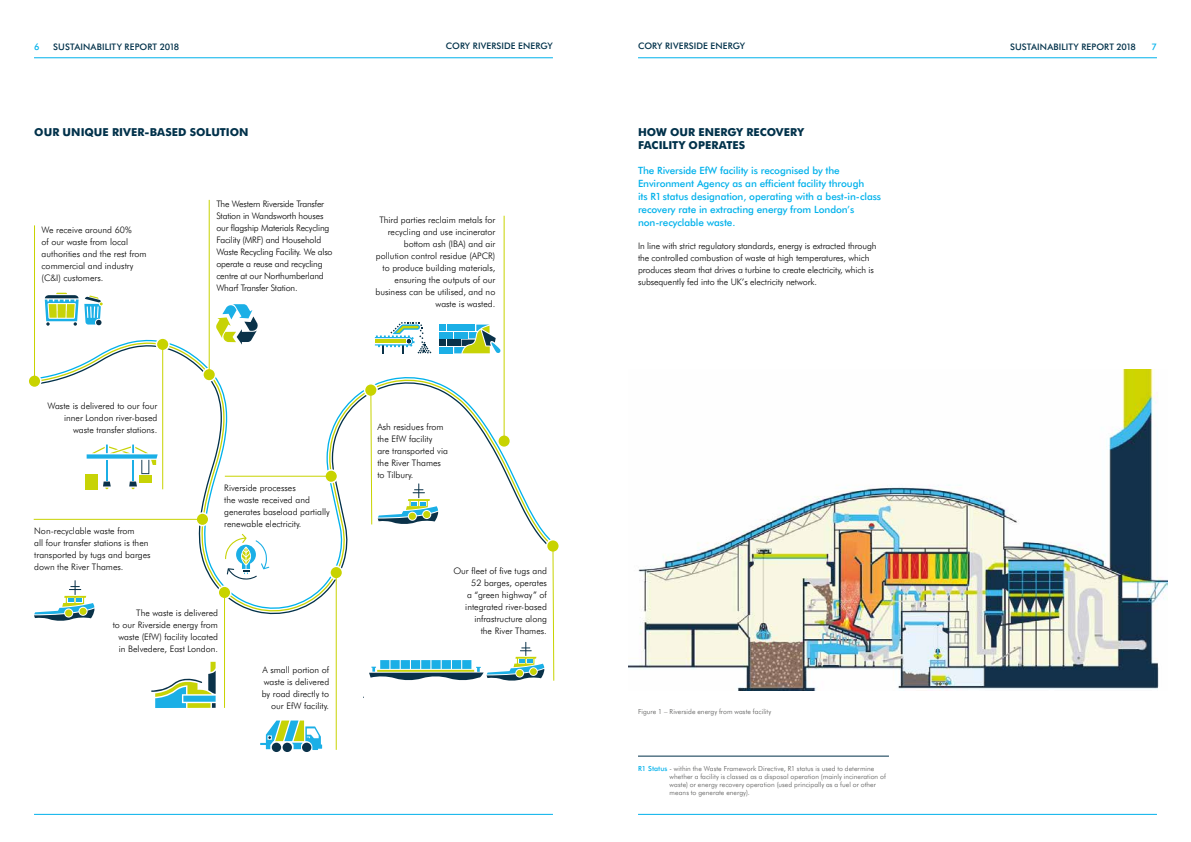
<style>
.page{position:relative;width:1191px;height:842px;background:#fff}
.page>*{position:absolute;margin:0;border:0;box-sizing:border-box;transform-origin:0 0}
.t1{font:700 11px/13px "Futura BT";color:#01314a}
.t2{font:500 10px/13px "Futura BT";letter-spacing:-.01em;color:#00b1eb}
.t3{font:300 9px/12px "Futura BT";color:#000}
.t4{font:300 9px/12px "Futura BT";letter-spacing:-.02em;color:#000}
.t5{font:500 9px "Futura BT";letter-spacing:.01em;color:#01314a}
.t6{font:500 9px "Futura BT";color:#00b1eb}
.t7{font:300 7px/8px "Futura BT";letter-spacing:.01em;color:#575756}
.s1{font-weight:500;color:#00b1eb}
</style>
<div class="page">
<hr style="left:638px;top:58px;width:519px;height:1px;background:#00b1eb">
<hr style="left:34px;top:58px;width:519px;height:1px;background:#00b1eb">
<hr style="left:34px;top:814px;width:519px;height:1px;background:#00b1eb">
<hr style="left:638px;top:814px;width:519px;height:1px;background:#00b1eb">
<hr style="left:638px;top:756px;width:251px;height:1px;background:#01314a">
<svg style="left:34px;top:345px;width:516px;height:270px"></svg>
<div style="left:498px;top:435px;width:12px;height:12px;background:#c8d300;border-radius:50%"></div>
<div style="left:497px;top:434px;width:14px;height:14px;border:2px solid #fff;border-radius:50%"></div>
<hr style="left:503px;top:216px;width:1px;height:225px;background:#c8d300">
<div style="left:364px;top:384px;width:13px;height:12px;background:#c8d300;border-radius:50%"></div>
<div style="left:364px;top:383px;width:14px;height:14px;border:2px solid #fff;border-radius:50%"></div>
<div style="left:196px;top:513px;width:13px;height:13px;background:#c8d300;border-radius:50%"></div>
<div style="left:195px;top:512px;width:14px;height:14px;border:2px solid #fff;border-radius:50%"></div>
<hr style="left:34px;top:519px;width:168px;height:1px;background:#c8d300">
<div style="left:218px;top:586px;width:13px;height:13px;background:#c8d300;border-radius:50%"></div>
<div style="left:217px;top:585px;width:14px;height:14px;border:2px solid #fff;border-radius:50%"></div>
<hr style="left:224px;top:592px;width:1px;height:116px;background:#c8d300">
<div style="left:156px;top:338px;width:13px;height:13px;background:#c8d300;border-radius:50%"></div>
<div style="left:156px;top:337px;width:14px;height:14px;border:2px solid #fff;border-radius:50%"></div>
<hr style="left:162px;top:344px;width:1px;height:145px;background:#c8d300">
<div style="left:203px;top:368px;width:12px;height:13px;background:#c8d300;border-radius:50%"></div>
<div style="left:202px;top:368px;width:14px;height:14px;border:2px solid #fff;border-radius:50%"></div>
<hr style="left:209px;top:200px;width:1px;height:175px;background:#c8d300">
<div style="left:325px;top:470px;width:12px;height:12px;background:#c8d300;border-radius:50%"></div>
<div style="left:324px;top:469px;width:14px;height:14px;border:2px solid #fff;border-radius:50%"></div>
<hr style="left:225px;top:476px;width:106px;height:1px;background:#c8d300">
<div style="left:546px;top:540px;width:13px;height:12px;background:#c8d300;border-radius:50%"></div>
<div style="left:546px;top:539px;width:14px;height:14px;border:2px solid #fff;border-radius:50%"></div>
<div style="left:330px;top:566px;width:12px;height:13px;background:#c8d300;border-radius:50%"></div>
<div style="left:329px;top:566px;width:14px;height:14px;border:2px solid #fff;border-radius:50%"></div>
<hr style="left:336px;top:573px;width:1px;height:177px;background:#c8d300">
<svg style="left:103px;top:481px;width:8px;height:8px"></svg>
<svg style="left:129px;top:481px;width:8px;height:8px"></svg>
<hr style="left:106px;top:460px;width:2px;height:20px;background:#1bafe6">
<hr style="left:132px;top:460px;width:2px;height:20px;background:#1bafe6">
<svg style="left:87px;top:444px;width:70px;height:30px"></svg>
<div style="left:139px;top:475px;width:13px;height:8px;background:#c7d306"></div>
<div style="left:86px;top:482px;width:12px;height:7px;background:#c7d306"></div>
<div style="left:86px;top:474px;width:12px;height:7px;background:#c7d306"></div>
<svg style="left:375px;top:322px;width:56px;height:32px"></svg>
<div style="left:439px;top:332px;width:14px;height:6px;background:#1bafe6"></div>
<div style="left:439px;top:340px;width:7px;height:6px;background:#0a3249"></div>
<div style="left:447px;top:340px;width:13px;height:6px;background:#0a3249"></div>
<div style="left:439px;top:325px;width:7px;height:6px;background:#1bafe6"></div>
<div style="left:447px;top:325px;width:13px;height:6px;background:#1bafe6"></div>
<div style="left:439px;top:347px;width:14px;height:6px;background:#1bafe6"></div>
<svg style="left:454px;top:325px;width:47px;height:28px"></svg>
<svg style="left:151px;top:662px;width:65px;height:46px"></svg>
<svg style="left:216px;top:304px;width:41px;height:41px"></svg>
<svg style="left:34px;top:580px;width:60px;height:41px"></svg>
<svg style="left:370px;top:385px;width:68px;height:140px"></svg>
<svg style="left:302px;top:743px;width:9px;height:9px"></svg>
<svg style="left:282px;top:743px;width:10px;height:9px"></svg>
<svg style="left:272px;top:743px;width:9px;height:9px"></svg>
<svg style="left:260px;top:720px;width:62px;height:30px"></svg>
<svg style="left:225px;top:534px;width:44px;height:45px"></svg>
<div style="left:28px;top:375px;width:13px;height:12px;background:#c8d300;border-radius:50%"></div>
<div style="left:27px;top:374px;width:15px;height:14px;border:2px solid #fff;border-radius:50%"></div>
<hr style="left:34px;top:225px;width:1px;height:156px;background:#c8d300">
<svg style="left:45px;top:293px;width:58px;height:33px"></svg>
<svg style="left:363px;top:545px;width:192px;height:152px"></svg>
<img style="left:628px;top:369px;width:539px;height:321px">
<p class="t6" style="left:34px;top:41px;width:7px">6</p>
<p class="t5" style="left:53px;top:41px;width:127px">SUSTAINABILITY REPORT 2018</p>
<p class="t5" style="left:446px;top:41px;width:109px">CORY RIVERSIDE ENERGY</p>
<p class="t5" style="left:638px;top:41px;width:109px">CORY RIVERSIDE ENERGY</p>
<p class="t5" style="left:1010px;top:41px;width:127px">SUSTAINABILITY REPORT 2018</p>
<p class="t6" style="left:1151px;top:41px;width:7px">7</p>
<p class="t1" style="left:34px;top:126px;width:216px">OUR UNIQUE RIVER-BASED SOLUTION</p>
<p class="t3" style="left:42px;top:224px;width:107px">We receive around 60%<br>of our waste from local authorities and the rest from commercial and industry (C&amp;I) customers.</p>
<p class="t3" style="left:47px;top:400px;width:111px;text-align:right">Waste is delivered to our four inner London river-based waste transfer stations.</p>
<p class="t3" style="left:34px;top:525px;width:118px">Non-recyclable waste from<br>all four transfer stations is then transported by tugs and barges down the River Thames.</p>
<p class="t4" style="left:216px;top:198px;width:118px">The Western Riverside Transfer<br>Station in Wandsworth houses our flagship Materials Recycling<br>Facility (MRF) and Household<br>Waste Recycling Facility. We also operate a reuse and recycling centre at our Northumberland<br>Wharf Transfer Station.</p>
<p class="t3" style="left:224px;top:481px;width:107px">Riverside processes<br>the waste received and generates baseload partially renewable electricity.</p>
<p class="t3" style="left:113px;top:607px;width:107px;text-align:right">The waste is delivered<br>to our Riverside energy from waste (EfW) facility located in Belvedere, East London.</p>
<p class="t3" style="left:262px;top:664px;width:69px;text-align:right">A small portion of waste is delivered by road directly to our EfW facility.</p>
<p class="t3" style="left:375px;top:214px;width:121px;text-align:right">Third parties reclaim metals for recycling and use incinerator bottom ash (IBA) and air pollution control residue (APCR) to produce building materials, ensuring the outputs of our business can be utilised, and no waste is wasted.</p>
<p class="t3" style="left:377px;top:420px;width:72px">Ash residues from the EfW facility<br>are transported via the River Thames to Tilbury.</p>
<p class="t3" style="left:453px;top:564px;width:95px;text-align:right">Our fleet of five tugs and<br>52 barges, operates<br>a “green highway” of integrated river-based infrastructure along<br>the River Thames.</p>
<p class="t1" style="left:638px;top:126px;width:167px">HOW OUR ENERGY RECOVERY<br>FACILITY OPERATES</p>
<p class="t2" style="left:638px;top:164px;width:245px">The Riverside EfW facility is recognised by the Environment Agency as an efficient facility through<br>its R1 status designation, operating with a best-in-class recovery rate in extracting energy from London’s non-recyclable waste.</p>
<p class="t3" style="left:638px;top:240px;width:240px">In line with strict regulatory standards, energy is extracted through the controlled combustion of waste at high temperatures, which produces steam that drives a turbine to create electricity, which is subsequently fed into the UK’s electricity network.</p>
<p class="t7" style="left:638px;top:707px;width:135px">Figure 1 – Riverside energy from waste facility</p>
<p class="t7" style="left:669px;top:764px;width:218px;text-indent:-32px"><span class="s1">R1 Status</span> - within the Waste Framework Directive, R1 status is used to determine whether a facility is classed as a disposal operation (mainly incineration of waste) or energy recovery operation (used principally as a fuel or other means to generate energy).</p>
</div>
